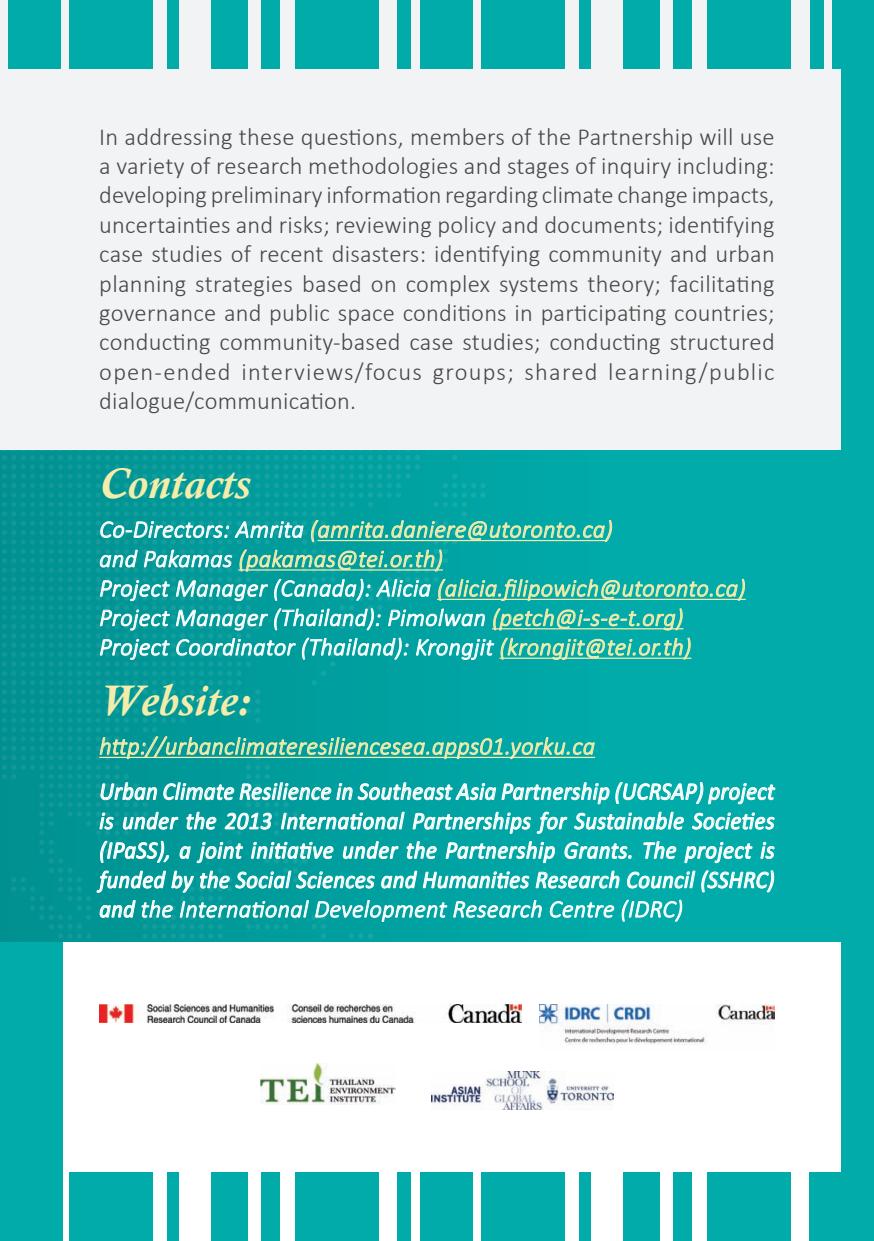
<style>
.page{position:relative;width:874px;height:1241px;background:#fff}
.page>*{position:absolute;margin:0;border:0;box-sizing:border-box;transform-origin:0 0}
.t1{font:italic 700 43.75px "Calisto";color:#f3ecab}
.t2{font:300 24.5px/29.4px "Calibri";letter-spacing:.045em;color:#484849;text-align:justify}
.t3{font:italic 24.5px/29.4px "Calibri";letter-spacing:.01em;color:#fff;text-align:justify;scale:.93 1}
.t4{font:italic 300 24.5px/29.4px "Calibri";letter-spacing:.01em;color:#fff}
.t5{font:italic 300 24.5px "Calibri";letter-spacing:.01em;color:#f3ecab}
.s1{color:#f3ecab}
.s2{font-weight:300}
</style>
<div class="page">
<div style="left:0;top:643px;width:62px;height:597px;background:#00abaa"></div>
<div style="left:0;top:0;width:873px;height:597px;background:#f2f3f4"></div>
<div style="left:0;top:450px;width:873px;height:491px;background:#00abaa"></div>
<svg style="left:2px;top:450px;width:773px;height:488px"></svg>
<img style="left:539px;top:1004px;width:235px;height:41px">
<img style="left:99px;top:1004px;width:422px;height:18px">
<img style="left:431px;top:1071px;width:182px;height:37px">
<img style="left:260px;top:1063px;width:135px;height:40px">
<div style="left:397px;top:0;width:13px;height:69px;background:#00abaa"></div>
<div style="left:420px;top:0;width:52px;height:69px;background:#00abaa"></div>
<div style="left:481px;top:0;width:83px;height:69px;background:#00abaa"></div>
<div style="left:579px;top:0;width:12px;height:69px;background:#00abaa"></div>
<div style="left:623px;top:0;width:36px;height:69px;background:#00abaa"></div>
<div style="left:673px;top:0;width:18px;height:69px;background:#00abaa"></div>
<div style="left:707px;top:0;width:83px;height:69px;background:#00abaa"></div>
<div style="left:8px;top:0;width:52px;height:69px;background:#00abaa"></div>
<div style="left:69px;top:0;width:83px;height:69px;background:#00abaa"></div>
<div style="left:167px;top:0;width:12px;height:69px;background:#00abaa"></div>
<div style="left:211px;top:0;width:36px;height:69px;background:#00abaa"></div>
<div style="left:261px;top:0;width:18px;height:69px;background:#00abaa"></div>
<div style="left:295px;top:0;width:83px;height:69px;background:#00abaa"></div>
<div style="left:809px;top:0;width:13px;height:69px;background:#00abaa"></div>
<div style="left:832px;top:0;width:41px;height:69px;background:#00abaa"></div>
<div style="left:397px;top:1171px;width:13px;height:69px;background:#00abaa"></div>
<div style="left:420px;top:1171px;width:52px;height:69px;background:#00abaa"></div>
<div style="left:481px;top:1171px;width:83px;height:69px;background:#00abaa"></div>
<div style="left:579px;top:1171px;width:12px;height:69px;background:#00abaa"></div>
<div style="left:623px;top:1171px;width:36px;height:69px;background:#00abaa"></div>
<div style="left:673px;top:1171px;width:18px;height:69px;background:#00abaa"></div>
<div style="left:707px;top:1171px;width:83px;height:69px;background:#00abaa"></div>
<div style="left:809px;top:1171px;width:64px;height:69px;background:#00abaa"></div>
<div style="left:69px;top:1171px;width:83px;height:69px;background:#00abaa"></div>
<div style="left:167px;top:1171px;width:12px;height:69px;background:#00abaa"></div>
<div style="left:211px;top:1171px;width:36px;height:69px;background:#00abaa"></div>
<div style="left:261px;top:1171px;width:18px;height:69px;background:#00abaa"></div>
<div style="left:295px;top:1171px;width:83px;height:69px;background:#00abaa"></div>
<div style="left:841px;top:0;width:32px;height:1240px;background:#00abaa"></div>
<p class="t2" style="left:99px;top:121px;width:676px">In addressing these questions, members of the Partnership will use a variety of research methodologies and stages of inquiry including: developing preliminary information regarding climate change impacts, uncertainties and risks; reviewing policy and documents; identifying case studies of recent disasters: identifying community and urban planning strategies based on complex systems theory; facilitating governance and public space conditions in participating countries; conducting community-based case studies; conducting structured open-ended interviews/focus groups; shared learning/public dialogue/communication.</p>
<h1 class="t1" style="left:99px;top:457px;width:152px">Contacts</h1>
<p class="t4" style="left:99px;top:514px;width:647px">Co-Directors: Amrita <span class="s1">(amrita.daniere@utoronto.ca)<br></span>and Pakamas <span class="s1">(pakamas@tei.or.th)<br></span>Project Manager (Canada): Alicia <span class="s1">(alicia.filipowich@utoronto.ca)<br></span>Project Manager (Thailand): Pimolwan <span class="s1">(petch@i-s-e-t.org)<br></span>Project Coordinator (Thailand): Krongjit <span class="s1">(krongjit@tei.or.th)</span></p>
<h1 class="t1" style="left:99px;top:674px;width:152px">Website:</h1>
<p class="t5" style="left:99px;top:730px;width:497px">http://urbanclimateresiliencesea.apps01.yorku.ca</p>
<p class="t3" style="left:99px;top:775px;width:727px">Urban Climate Resilience in Southeast Asia Partnership (UCRSAP) project is under the 2013 International Partnerships for Sustainable Societies (IPaSS), a joint initiative under the Partnership Grants. The project is funded by the Social Sciences and Humanities Research Council (SSHRC) and <span class="s2">the International Development Research Centre (IDRC)</span></p>
</div>
